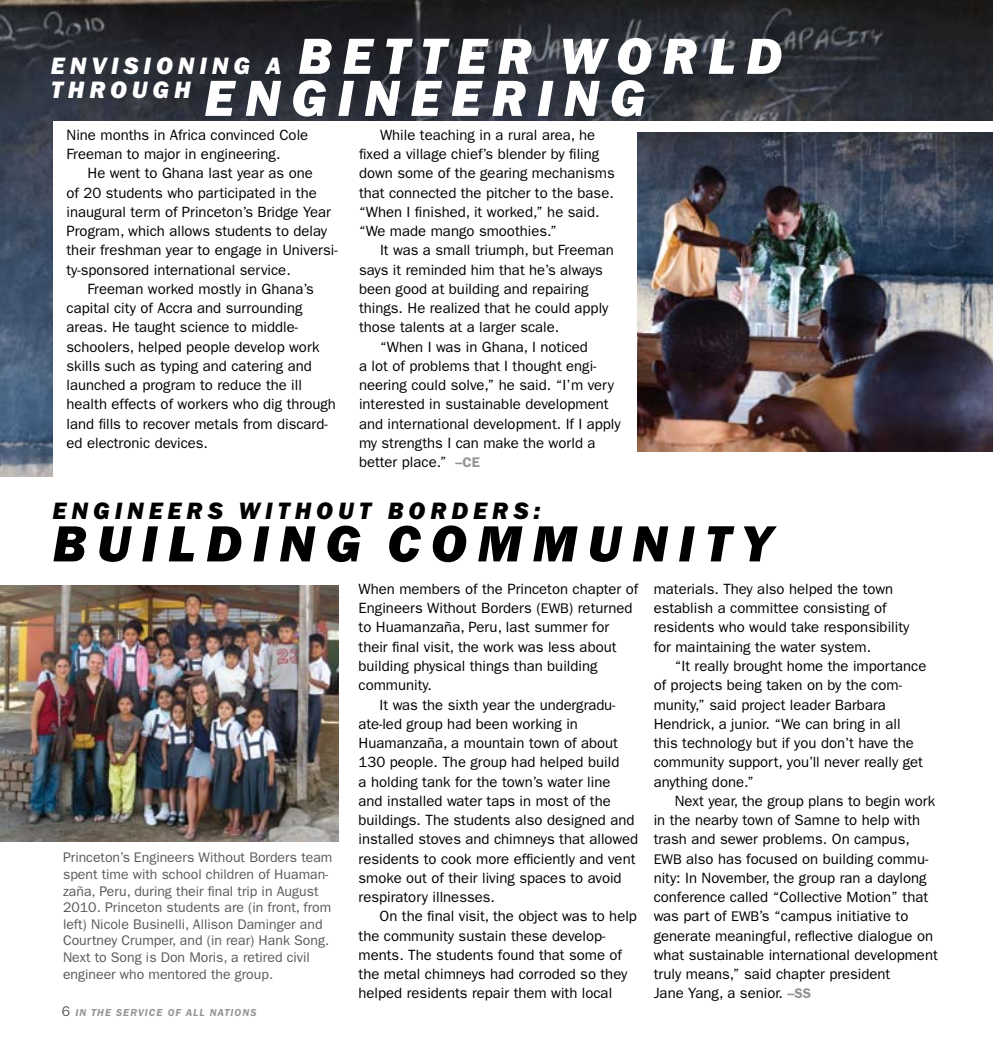
<style>
.page{position:relative;width:993px;height:1056px;background:#fff}
.page>*{position:absolute;margin:0;border:0;box-sizing:border-box;transform-origin:0 0}
.t1{font:52.5px "ITC Franklin Gothic Std Hvy It";letter-spacing:.2em;color:#fff}
.t2{font:52.5px "ITC Franklin Gothic Std Hvy It";letter-spacing:.2em;color:#000}
.t3{font:24.5px "ITC Franklin Gothic Std Hvy It";letter-spacing:.2em;color:#000}
.t4{font:24.5px "ITC Franklin Gothic Std Hvy It";color:#fff}
.t5{font:14.88px/19.2px "ITC Franklin Gothic Std";color:#000}
.t6{font:14px/16.6px "ITC Franklin Gothic Std";color:#58595b}
.t7{font:italic 600 10.5px "ITC Franklin Gothic Std";letter-spacing:.1em;color:#939598}
.s1{font-size:24.5px}
.s2{font-weight:600;font-size:14px;color:#939598}
.s3{font-size:14px}
.s4{font-weight:400;font-style:normal;font-size:14px;color:#58595b}
</style>
<div class="page">
<img style="left:0;top:0;width:992px;height:476px">
<div style="left:54px;top:121px;width:938px;height:358px;background:#fff"></div>
<img style="left:637px;top:132px;width:355px;height:320px">
<img style="left:0;top:585px;width:338px;height:256px">
<h1 class="t1" style="left:233px;top:26px;width:148px"><span class="s1">G A</span> BETTER</h1>
<h1 class="t1" style="left:559px;top:26px;width:97px">WORL</h1>
<h1 class="t1" style="left:746px;top:26px;width:38px">D</h1>
<h2 class="t4" style="left:51px;top:51px;width:38px">ENVISIONIN</h2>
<h2 class="t4" style="left:51px;top:76px;width:20px">THRO</h2>
<h1 class="t1" style="left:132px;top:68px;width:512px"><sup>UGH</sup> ENGINEERING</h1>
<p class="t5" style="left:66px;top:125px;width:243px">Nine months in Africa convinced Cole<br>Freeman to major in engineering.</p>
<p class="t5" style="left:88px;top:164px;width:227px">He went to Ghana last year as one</p>
<p class="t5" style="left:66px;top:183px;width:252px">of 20 students who participated in the</p>
<p class="t5" style="left:66px;top:202px;width:266px">inaugural term of Princeton’s Bridge Year</p>
<p class="t5" style="left:66px;top:221px;width:262px">Program, which allows students to delay</p>
<p class="t5" style="left:66px;top:241px;width:272px">their freshman year to engage in Universi-</p>
<p class="t5" style="left:66px;top:260px;width:226px">ty-sponsored international service.</p>
<p class="t5" style="left:88px;top:279px;width:228px">Freeman worked mostly in Ghana’s</p>
<p class="t5" style="left:66px;top:298px;width:237px">capital city of Accra and surrounding</p>
<p class="t5" style="left:66px;top:318px;width:233px">areas. He taught science to middle-</p>
<p class="t5" style="left:66px;top:337px;width:254px">schoolers, helped people develop work</p>
<p class="t5" style="left:66px;top:356px;width:247px">skills such as typing and catering and</p>
<p class="t5" style="left:66px;top:375px;width:237px">launched a program to reduce the ill</p>
<p class="t5" style="left:66px;top:395px;width:271px">health effects of workers who dig through</p>
<p class="t5" style="left:66px;top:414px;width:262px">land fills to recover metals from discard-</p>
<p class="t5" style="left:66px;top:433px;width:143px">ed electronic devices.</p>
<p class="t5" style="left:359px;top:125px;width:257px;text-indent:21px">While teaching in a rural area, he fixed a village chief’s blender by filing down some of the gearing mechanisms that connected the pitcher to the base. “When I finished, it worked,” he said. “We made mango smoothies.”</p>
<p class="t5" style="left:380px;top:241px;width:235px">It was a small triumph, but Freeman</p>
<p class="t5" style="left:359px;top:260px;width:245px">says it reminded him that he’s always</p>
<p class="t5" style="left:359px;top:279px;width:231px">been good at building and repairing</p>
<p class="t5" style="left:359px;top:298px;width:251px">things. He realized that he could apply</p>
<p class="t5" style="left:359px;top:318px;width:202px">those talents at a larger scale.</p>
<p class="t5" style="left:380px;top:337px;width:209px">“When I was in Ghana, I noticed</p>
<p class="t5" style="left:359px;top:356px;width:239px">a lot of problems that I thought engi-</p>
<p class="t5" style="left:359px;top:375px;width:256px">neering could solve,” he said. “I’m very</p>
<p class="t5" style="left:359px;top:395px;width:251px">interested in sustainable development</p>
<p class="t5" style="left:359px;top:414px;width:263px">and international development. If I apply</p>
<p class="t5" style="left:359px;top:433px;width:238px">my strengths I can make the world a</p>
<p class="t5" style="left:359px;top:452px;width:122px">better place.” <span class="s2">–CE</span></p>
<h2 class="t3" style="left:52px;top:497px;width:82px">ENGINEERS</h2>
<h2 class="t3" style="left:238px;top:497px;width:20px">WITHO</h2>
<h2 class="t3" style="left:338px;top:497px;width:71px">UT BOR</h2>
<h2 class="t3" style="left:451px;top:497px;width:42px">DERS</h2>
<h2 class="t3" style="left:533px;top:497px;width:8px">:</h2>
<h1 class="t2" style="left:52px;top:513px;width:614px">BUIL DIN G CO MMUNIT</h1>
<h1 class="t2" style="left:741px;top:513px;width:32px">Y</h1>
<p class="t5" style="left:358px;top:579px;width:281px">When members of the Princeton chapter of</p>
<p class="t5" style="left:358px;top:598px;width:275px">Engineers Without Borders (<span class="s3">EWB</span>) returned</p>
<p class="t5" style="left:358px;top:617px;width:252px">to Huamanzaña, Peru, last summer for</p>
<p class="t5" style="left:358px;top:637px;width:259px">their final visit, the work was less about</p>
<p class="t5" style="left:358px;top:656px;width:240px">building physical things than building</p>
<p class="t5" style="left:358px;top:675px;width:75px">community.</p>
<p class="t5" style="left:379px;top:694px;width:237px">It was the sixth year the undergradu-</p>
<p class="t5" style="left:358px;top:714px;width:221px">ate-led group had been working in</p>
<p class="t5" style="left:358px;top:733px;width:261px">Huamanzaña, a mountain town of about</p>
<p class="t5" style="left:358px;top:752px;width:262px">130 people. The group had helped build</p>
<p class="t5" style="left:358px;top:771px;width:253px">a holding tank for the town’s water line</p>
<p class="t5" style="left:358px;top:791px;width:253px">and installed water taps in most of the</p>
<p class="t5" style="left:358px;top:810px;width:277px">buildings. The students also designed and</p>
<p class="t5" style="left:358px;top:829px;width:281px">installed stoves and chimneys that allowed</p>
<p class="t5" style="left:358px;top:848px;width:278px">residents to cook more efficiently and vent</p>
<p class="t5" style="left:358px;top:868px;width:264px">smoke out of their living spaces to avoid</p>
<p class="t5" style="left:358px;top:887px;width:138px">respiratory illnesses.</p>
<p class="t5" style="left:379px;top:906px;width:259px">On the final visit, the object was to help</p>
<p class="t5" style="left:358px;top:925px;width:248px">the community sustain these develop-</p>
<p class="t5" style="left:358px;top:945px;width:265px">ments. The students found that some of</p>
<p class="t5" style="left:358px;top:964px;width:270px">the metal chimneys had corroded so they</p>
<p class="t5" style="left:358px;top:983px;width:255px">helped residents repair them with local</p>
<p class="t5" style="left:653px;top:579px;width:257px">materials. They also helped the town establish a committee consisting of residents who would take responsibility for maintaining the water system.</p>
<p class="t5" style="left:653px;top:656px;width:274px;text-indent:21px">“It really brought home the importance of projects being taken on by the com&shy;munity,” said project leader Barbara Hendrick, a junior. “We can bring in all this technology but if you don’t have the community support, you’ll never really get anything done.”</p>
<p class="t5" style="left:653px;top:791px;width:285px;text-indent:21px">Next year, the group plans to begin work in the nearby town of Samne to help with trash and sewer problems. On campus, <span class="s3">EWB</span> also has focused on building commu&shy;nity: In November, the group ran a daylong conference called “Collective Motion” that was part of <span class="s3">EWB</span>’s “campus initiative to generate meaningful, reflective dialogue on what sustainable international development truly means,” said chapter president<br>Jane Yang, a senior. <span class="s2">–SS</span></p>
<p class="t6" style="left:63px;top:849px;width:271px">Princeton’s Engineers Without Borders team spent time with school children of Huaman&shy;zaña, Peru, during their final trip in August 2010. Princeton students are (in front, from left) Nicole Businelli, Allison Daminger and Courtney Crumper, and (in rear) Hank Song.<br>Next to Song is Don Moris, a retired civil engineer who mentored the group.</p>
<p class="t7" style="left:62px;top:1006px;width:196px"><span class="s4">6</span> IN THE SERVICE OF ALL NATIONS</p>
</div>
